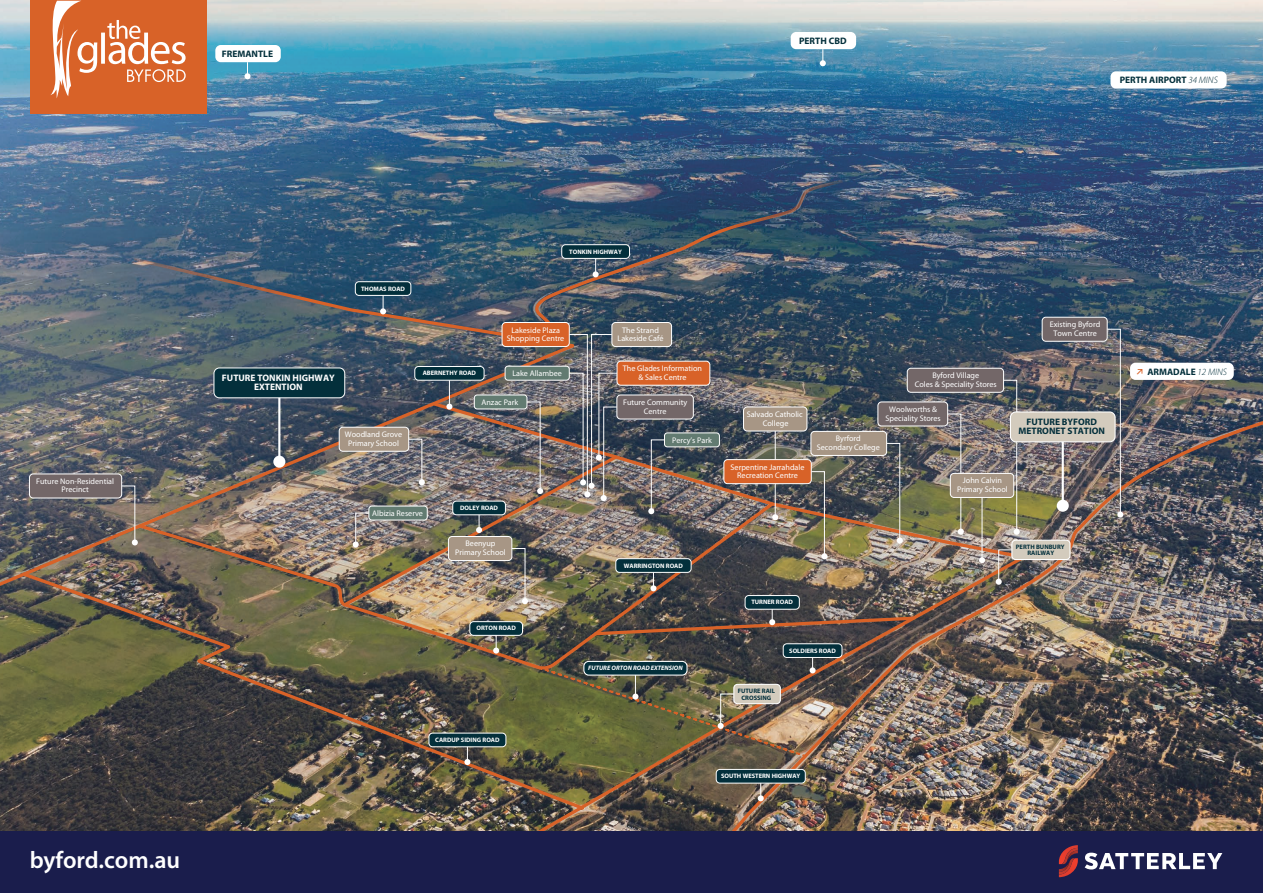
<style>
.page{position:relative;width:1263px;height:893px;background:#fff}
.page>*{position:absolute;margin:0;border:0;box-sizing:border-box;transform-origin:0 0}
.t1{font:600 24px "Myriad Pro";letter-spacing:-.005em;color:#fff}
.t2{font:700 9.45px/9.9px "Myriad Pro";color:#032f3b;text-align:center}
.t3{font:700 9.45px/9.9px "Myriad Pro";color:#fff;text-align:center}
.t4{font:8.1px/8.6px "Myriad Pro";color:#fff;text-align:center}
.t5{font:700 6.45px "Myriad Pro";color:#fff}
.t6{font:700 6.45px/6.4px "Myriad Pro";color:#032f3b;text-align:center}
.t7{font:italic 700 6.45px "Myriad Pro";color:#fff}
.s1{font-weight:300;font-style:italic}
.s2{font-family:"Termina";font-weight:500;color:#d86228}
</style>
<div class="page">
<img style="left:0;top:0;width:1263px;height:831px">
<svg style="left:20px;top:649px;width:421px;height:163px;background:#4d493f"></svg>
<img style="left:0;top:406px;width:340px;height:243px">
<img style="left:441px;top:765px;width:250px;height:66px">
<img style="left:691px;top:400px;width:572px;height:431px">
<img style="left:137px;top:523px;width:203px;height:147px">
<svg style="left:0;top:220px;width:535px;height:186px;background:#4e6374"></svg>
<img style="left:535px;top:174px;width:380px;height:160px">
<div style="left:612px;top:322px;width:59px;height:25px;background:#a79685;border-radius:4px"></div>
<div style="left:611px;top:322px;width:61px;height:25px;border:1px solid #fff;border-radius:4px"></div>
<div style="left:502px;top:322px;width:67px;height:25px;background:#d86228;border-radius:4px"></div>
<div style="left:502px;top:322px;width:68px;height:25px;border:1px solid #fff;border-radius:4px"></div>
<svg style="left:947px;top:413px;width:15px;height:119px"></svg>
<div style="left:958px;top:528px;width:6px;height:7px;background:#fff;border-radius:50%"></div>
<div style="left:878px;top:402px;width:70px;height:24px;background:#736768;border-radius:4px"></div>
<div style="left:877px;top:402px;width:71px;height:24px;border:1px solid #fff;border-radius:4px"></div>
<svg style="left:996px;top:549px;width:17px;height:36px"></svg>
<div style="left:1012px;top:540px;width:58px;height:19px;background:#d3cbbd;border-radius:4px"></div>
<div style="left:1011px;top:540px;width:59px;height:20px;border:1px solid #fff;border-radius:4px"></div>
<svg style="left:1003px;top:379px;width:17px;height:156px;background:#7e7d6f"></svg>
<div style="left:907px;top:368px;width:96px;height:24px;background:#736768;border-radius:4px"></div>
<div style="left:907px;top:368px;width:97px;height:25px;border:1px solid #fff;border-radius:4px"></div>
<svg style="left:1106px;top:328px;width:17px;height:190px;background:#726e70"></svg>
<div style="left:1042px;top:317px;width:65px;height:24px;background:#736768;border-radius:4px"></div>
<div style="left:1042px;top:317px;width:65px;height:25px;border:1px solid #fff;border-radius:4px"></div>
<div style="left:339px;top:427px;width:70px;height:25px;border:1px solid #fff;border-radius:4px"></div>
<svg style="left:121px;top:485px;width:17px;height:60px"></svg>
<div style="left:29px;top:474px;width:93px;height:24px;background:#736768;border-radius:4px"></div>
<div style="left:29px;top:474px;width:93px;height:24px;border:1px solid #fff;border-radius:4px"></div>
<svg style="left:968px;top:498px;width:17px;height:65px"></svg>
<div style="left:950px;top:473px;width:64px;height:24px;background:#a79685;border-radius:4px"></div>
<div style="left:950px;top:473px;width:64px;height:25px;border:1px solid #fff;border-radius:4px"></div>
<div style="left:1110px;top:71px;width:117px;height:18px;background:#fff;border-radius:5px"></div>
<div style="left:1130px;top:363px;width:104px;height:17px;background:#fff;border-radius:5px"></div>
<div style="left:1010px;top:412px;width:105px;height:30px;background:#d3cbbd;border-radius:5px"></div>
<div style="left:1010px;top:411px;width:105px;height:31px;border:1px solid #fff;border-radius:5px"></div>
<hr style="left:1062px;top:442px;width:2px;height:64px;background:#fff">
<div style="left:1057px;top:500px;width:12px;height:12px;background:#fff;border-radius:50%"></div>
<div style="left:214px;top:368px;width:131px;height:30px;background:#032f3b;border-radius:5px"></div>
<div style="left:214px;top:368px;width:131px;height:30px;border:1px solid #fff;border-radius:5px"></div>
<hr style="left:278px;top:398px;width:2px;height:64px;background:#fff">
<div style="left:273px;top:456px;width:12px;height:12px;background:#fff;border-radius:50%"></div>
<div style="left:716px;top:769px;width:89px;height:14px;background:#032f3b;border-radius:4px"></div>
<div style="left:716px;top:769px;width:90px;height:14px;border:1px solid #fff;border-radius:4px"></div>
<svg style="left:758px;top:783px;width:6px;height:18px"></svg>
<div style="left:562px;top:245px;width:67px;height:13px;background:#032f3b;border-radius:4px"></div>
<div style="left:561px;top:244px;width:69px;height:15px;border:1px solid #fff;border-radius:4px"></div>
<svg style="left:593px;top:258px;width:6px;height:19px"></svg>
<div style="left:355px;top:282px;width:56px;height:13px;background:#032f3b;border-radius:4px"></div>
<div style="left:355px;top:281px;width:56px;height:15px;border:1px solid #fff;border-radius:4px"></div>
<svg style="left:380px;top:295px;width:6px;height:19px"></svg>
<div style="left:791px;top:32px;width:65px;height:17px;background:#fff;border-radius:5px"></div>
<svg style="left:820px;top:49px;width:6px;height:17px"></svg>
<div style="left:215px;top:45px;width:66px;height:17px;background:#fff;border-radius:5px"></div>
<svg style="left:244px;top:62px;width:6px;height:17px"></svg>
<img style="left:340px;top:334px;width:577px;height:431px">
<div style="left:0;top:831px;width:1263px;height:62px;background:#1a1d4c"></div>
<svg style="left:1059px;top:845px;width:19px;height:32px"></svg>
<svg style="left:1085px;top:853px;width:137px;height:16px"></svg>
<div style="left:30px;top:1px;width:176px;height:113px;background:#d86228"></div>
<svg style="left:50px;top:1px;width:136px;height:97px"></svg>
<p class="t2" style="left:222px;top:48px;width:53px">FREMANTLE</p>
<p class="t2" style="left:799px;top:35px;width:49px">PERTH CBD</p>
<p class="t2" style="left:1120px;top:75px;width:100px">PERTH AIRPORT <span class="s1">34 MINS</span></p>
<p class="t4" style="left:36px;top:477px;width:79px">Future Non-Residential<br>Precinct</p>
<p class="t1" style="left:30px;top:844px;width:152px">byford.com.au</p>
<p class="t5" style="left:361px;top:284px;width:45px">THOMAS ROAD</p>
<p class="t3" style="left:222px;top:372px;width:114px">FUTURE TONKIN HIGHWAY<br>EXTENTION</p>
<p class="t4" style="left:345px;top:430px;width:59px">Woodland Grove<br>Primary School</p>
<p class="t5" style="left:423px;top:369px;width:55px">ABERNETHY ROAD</p>
<p class="t5" style="left:569px;top:247px;width:54px">TONKIN HIGHWAY</p>
<p class="t4" style="left:507px;top:325px;width:59px">Lakeside Plaza<br>Shopping Centre</p>
<p class="t4" style="left:512px;top:369px;width:51px">Lake Allambee</p>
<p class="t4" style="left:617px;top:325px;width:48px">The Strand<br>Lakeside Café</p>
<p class="t4" style="left:623px;top:364px;width:81px">The Glades Information &amp; Sales Centre</p>
<p class="t4" style="left:481px;top:397px;width:38px">Anzac Park</p>
<p class="t4" style="left:623px;top:398px;width:66px">Future Community<br>Centre</p>
<p class="t4" style="left:672px;top:435px;width:41px">Percy’s Park</p>
<p class="t4" style="left:372px;top:509px;width:52px">Albizia Reserve</p>
<p class="t5" style="left:460px;top:504px;width:39px">DOLEY ROAD</p>
<p class="t4" style="left:455px;top:539px;width:52px">Beenyup<br>Primary School</p>
<p class="t5" style="left:624px;top:561px;width:60px">WARRINGTON ROAD</p>
<p class="t5" style="left:476px;top:624px;width:41px">ORTON ROAD</p>
<p class="t7" style="left:588px;top:664px;width:96px">FUTURE ORTON ROAD EXTENSION</p>
<p class="t4" style="left:1050px;top:320px;width:52px">Existing Byford<br>Town Centre</p>
<p class="t4" style="left:747px;top:410px;width:58px">Salvado Catholic<br>College</p>
<p class="t4" style="left:731px;top:463px;width:75px">Serpentine Jarrahdale<br>Recreation Centre</p>
<p class="t4" style="left:915px;top:371px;width:83px">Byford Village<br>Coles &amp; Speciality Stores</p>
<p class="t4" style="left:885px;top:405px;width:57px">Woolworths &amp;<br>Speciality Stores</p>
<p class="t4" style="left:817px;top:434px;width:65px">Byrford<br>Secondary College</p>
<p class="t4" style="left:957px;top:476px;width:52px">John Calvin<br>Primary School</p>
<p class="t2" style="left:1018px;top:416px;width:88px">FUTURE BYFORD<br>METRONET STATION</p>
<p class="t5" style="left:751px;top:598px;width:43px">TURNER ROAD</p>
<p class="t6" style="left:738px;top:688px;width:39px">FUTURE RAIL<br>CROSSING</p>
<p class="t5" style="left:789px;top:646px;width:48px">SOLDIERS ROAD</p>
<p class="t6" style="left:1016px;top:543px;width:50px">PERTH BUNBURY<br>RAILWAY</p>
<p class="t5" style="left:435px;top:735px;width:66px">CARDUP SIDING ROAD</p>
<p class="t5" style="left:721px;top:772px;width:81px">SOUTH WESTERN HIGHWAY</p>
<p class="t2" style="left:1135px;top:366px;width:93px"><span class="s2">↗</span> ARMADALE <span class="s1">12 MINS</span></p>
</div>
